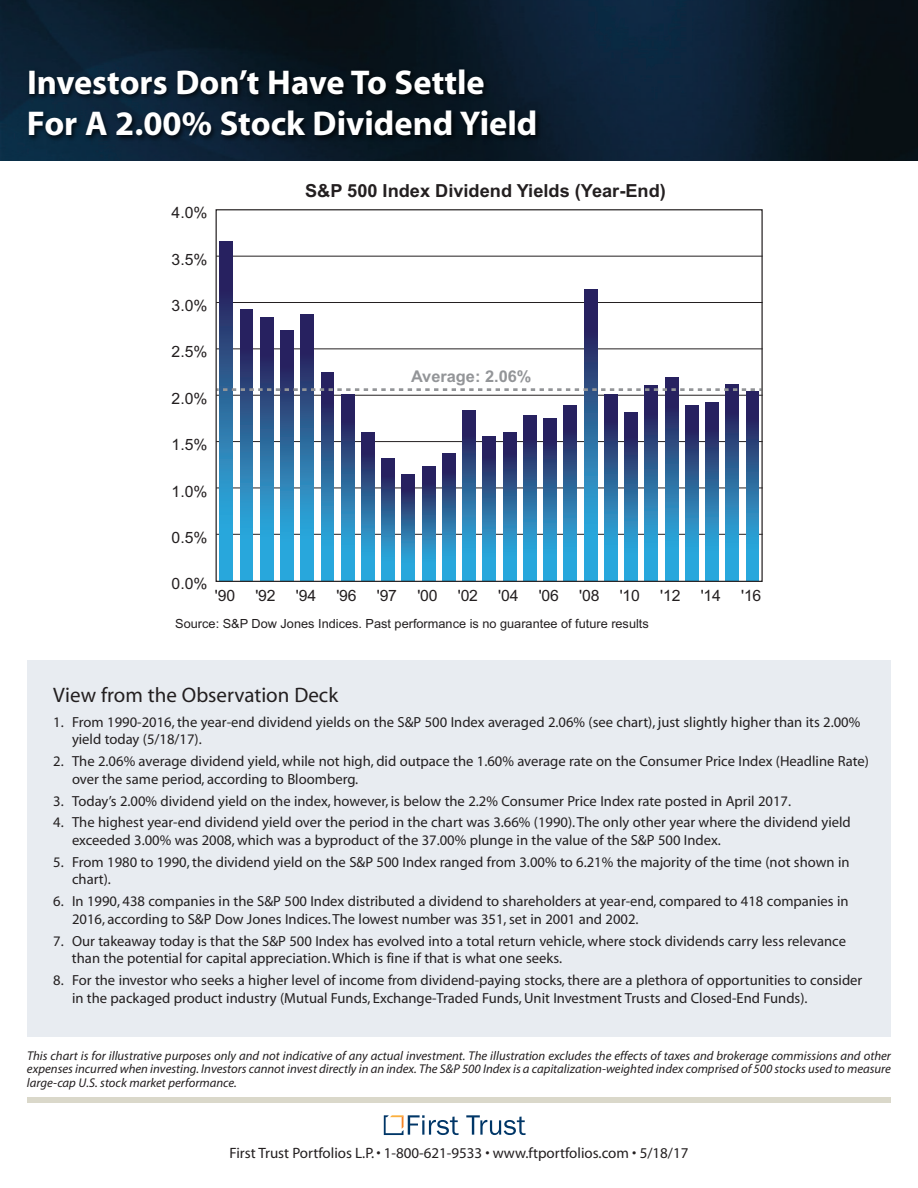
<style>
.page{position:relative;width:918px;height:1188px;background:#fff}
.page>*{position:absolute;margin:0;border:0;box-sizing:border-box;transform-origin:0 0}
.t1{font:700 34.5px/41.4px "Myriad";color:#fff}
.t2{font:21px "Myriad";color:#231f20}
.t3{font:700 18px "Arial";color:#231f20}
.t4{font:700 16.2px "Arial";color:#939598}
.t5{font:15.6px "Arial";letter-spacing:-.01em;color:#231f20}
.t6{font:15px "Myriad";color:#231f20}
.t7{font:14.7px/17.5px "Myriad";color:#231f20}
.t8{font:italic 12.75px/13px "Myriad Pro";color:#231f20;text-align:justify}
.t9{font:12.6px "Arial";color:#231f20}
</style>
<div class="page">
<div style="left:27px;top:660px;width:864px;height:376px;background:#e8ecf1"></div>
<img style="left:0;top:0;width:918px;height:161px">
<svg style="left:466px;top:1115px;width:60px;height:20px"></svg>
<svg style="left:384px;top:1115px;width:75px;height:20px"></svg>
<div style="left:27px;top:1097px;width:864px;height:6px;background:#dad8ca"></div>
<img style="left:21px;top:55px;width:839px;height:99px">
<hr style="left:216px;top:534px;width:547px;height:1px;background:#231f20">
<hr style="left:216px;top:488px;width:547px;height:1px;background:#231f20">
<hr style="left:216px;top:441px;width:547px;height:1px;background:#231f20">
<hr style="left:216px;top:395px;width:547px;height:1px;background:#231f20">
<hr style="left:216px;top:349px;width:547px;height:1px;background:#231f20">
<hr style="left:216px;top:302px;width:547px;height:1px;background:#231f20">
<hr style="left:216px;top:256px;width:547px;height:1px;background:#231f20">
<svg style="left:220px;top:241px;width:13px;height:339px;background:#2a6aa0"></svg>
<svg style="left:240px;top:309px;width:13px;height:271px;background:#2a6aa0"></svg>
<svg style="left:260px;top:317px;width:13px;height:263px;background:#2a6aa0"></svg>
<svg style="left:281px;top:330px;width:12px;height:250px;background:#2a6aa0"></svg>
<svg style="left:301px;top:315px;width:13px;height:265px;background:#2a6aa0"></svg>
<svg style="left:321px;top:373px;width:13px;height:207px;background:#2a6ba1"></svg>
<svg style="left:341px;top:394px;width:13px;height:186px;background:#2a699f"></svg>
<svg style="left:361px;top:432px;width:13px;height:148px;background:#2a699f"></svg>
<svg style="left:382px;top:458px;width:13px;height:122px;background:#2a699f"></svg>
<svg style="left:402px;top:475px;width:13px;height:105px"></svg>
<svg style="left:422px;top:467px;width:13px;height:113px"></svg>
<svg style="left:442px;top:454px;width:13px;height:126px;background:#2a699f"></svg>
<svg style="left:463px;top:411px;width:13px;height:169px;background:#2a69a0"></svg>
<svg style="left:483px;top:436px;width:13px;height:144px;background:#2a699f"></svg>
<svg style="left:503px;top:432px;width:13px;height:148px;background:#2a699f"></svg>
<svg style="left:523px;top:416px;width:13px;height:164px;background:#2a6aa0"></svg>
<svg style="left:544px;top:418px;width:13px;height:162px;background:#2a699f"></svg>
<svg style="left:564px;top:405px;width:13px;height:175px;background:#2a699f"></svg>
<svg style="left:584px;top:290px;width:13px;height:290px;background:#2a6aa0"></svg>
<svg style="left:604px;top:394px;width:13px;height:186px;background:#2a699f"></svg>
<svg style="left:625px;top:413px;width:13px;height:167px;background:#2a69a0"></svg>
<svg style="left:645px;top:386px;width:13px;height:194px;background:#2a6ba1"></svg>
<svg style="left:665px;top:378px;width:13px;height:202px;background:#2a6ba1"></svg>
<svg style="left:685px;top:405px;width:13px;height:175px;background:#2a699f"></svg>
<svg style="left:706px;top:403px;width:13px;height:177px;background:#2a6aa0"></svg>
<svg style="left:726px;top:384px;width:13px;height:196px;background:#2a6aa1"></svg>
<svg style="left:746px;top:392px;width:13px;height:188px;background:#2a6aa0"></svg>
<svg style="left:218px;top:388px;width:543px;height:3px"></svg>
<h1 class="t1" style="left:27px;top:64px;width:512px">Investors Don’t Have To Settle<br>For A 2.00% Stock Dividend Yield</h1>
<p class="t5" style="left:172px;top:202px;width:37px">4.0%</p>
<p class="t5" style="left:172px;top:249px;width:37px">3.5%</p>
<p class="t3" style="left:305px;top:178px;width:362px">S&amp;P 500 Index Dividend Yields (Year-End)</p>
<p class="t5" style="left:172px;top:295px;width:37px">3.0%</p>
<p class="t5" style="left:172px;top:341px;width:37px">2.5%</p>
<p class="t5" style="left:172px;top:388px;width:37px">2.0%</p>
<p class="t5" style="left:172px;top:434px;width:37px">1.5%</p>
<p class="t5" style="left:172px;top:480px;width:37px">1.0%</p>
<p class="t5" style="left:172px;top:527px;width:37px">0.5%</p>
<p class="t4" style="left:411px;top:365px;width:122px">Average: 2.06%</p>
<p class="t5" style="left:172px;top:573px;width:37px">0.0%</p>
<p class="t5" style="left:215px;top:585px;width:22px">'90</p>
<p class="t5" style="left:255px;top:585px;width:22px">'92</p>
<p class="t5" style="left:296px;top:585px;width:22px">'94</p>
<p class="t5" style="left:336px;top:585px;width:22px">'96</p>
<p class="t5" style="left:377px;top:585px;width:22px">'97</p>
<p class="t5" style="left:417px;top:585px;width:22px">'00</p>
<p class="t5" style="left:458px;top:585px;width:22px">'02</p>
<p class="t5" style="left:498px;top:585px;width:22px">'04</p>
<p class="t5" style="left:539px;top:585px;width:22px">'06</p>
<p class="t5" style="left:579px;top:585px;width:22px">'08</p>
<p class="t5" style="left:620px;top:585px;width:22px">'10</p>
<p class="t5" style="left:660px;top:585px;width:22px">'12</p>
<p class="t5" style="left:701px;top:585px;width:22px">'14</p>
<p class="t5" style="left:741px;top:585px;width:22px">'16</p>
<p class="t9" style="left:175px;top:615px;width:475px">Source: S&amp;P Dow Jones Indices. Past performance is no guarantee of future results</p>
<h2 class="t2" style="left:53px;top:687px;width:286px">View from the Observation Deck</h2>
<p class="t7" style="left:72px;top:714px;width:790px;text-indent:-19px">1. From 1990-2016, the year-end dividend yields on the S&amp;P 500 Index averaged 2.06% (see chart), just slightly higher than its 2.00% yield today (5/18/17).</p>
<p class="t7" style="left:72px;top:754px;width:799px;text-indent:-19px">2. The 2.06% average dividend yield, while not high, did outpace the 1.60% average rate on the Consumer Price Index (Headline Rate) over the same period, according to Bloomberg.</p>
<p class="t7" style="left:53px;top:793px;width:739px">3. Today’s 2.00% dividend yield on the index, however, is below the 2.2% Consumer Price Index rate posted in April 2017.</p>
<p class="t7" style="left:72px;top:815px;width:780px;text-indent:-19px">4. The highest year-end dividend yield over the period in the chart was 3.66% (1990).The only other year where the dividend yield exceeded 3.00% was 2008, which was a byproduct of the 37.00% plunge in the value of the S&amp;P 500 Index.</p>
<p class="t7" style="left:72px;top:854px;width:779px;text-indent:-19px">5. From 1980 to 1990, the dividend yield on the S&amp;P 500 Index ranged from 3.00% to 6.21% the majority of the time (not shown in chart).</p>
<p class="t7" style="left:72px;top:894px;width:778px;text-indent:-19px">6. In 1990, 438 companies in the S&amp;P 500 Index distributed a dividend to shareholders at year-end, compared to 418 companies in<br>2016, according to S&amp;P Dow Jones Indices.The lowest number was 351, set in 2001 and 2002.</p>
<p class="t7" style="left:72px;top:933px;width:776px;text-indent:-19px">7. Our takeaway today is that the S&amp;P 500 Index has evolved into a total return vehicle, where stock dividends carry less relevance than the potential for capital appreciation.Which is fine if that is what one seeks.</p>
<p class="t7" style="left:72px;top:973px;width:792px;text-indent:-19px">8. For the investor who seeks a higher level of income from dividend-paying stocks, there are a plethora of opportunities to consider in the packaged product industry (Mutual Funds, Exchange-Traded Funds, Unit Investment Trusts and Closed-End Funds).</p>
<p class="t8" style="left:27px;top:1051px;width:866px">This chart is for illustrative purposes only and not indicative of any actual investment. The illustration excludes the effects of taxes and brokerage commissions and other expenses incurred when investing. Investors cannot invest directly in an index. The S&amp;P 500 Index is a capitalization-weighted index comprised of 500 stocks used to measure large-cap U.S. stock market performance.</p>
<p class="t6" style="left:230px;top:1148px;width:460px">First Trust Portfolios L.P.• 1-800-621-9533 • www.ftportfolios.com • 5/18/17</p>
</div>
